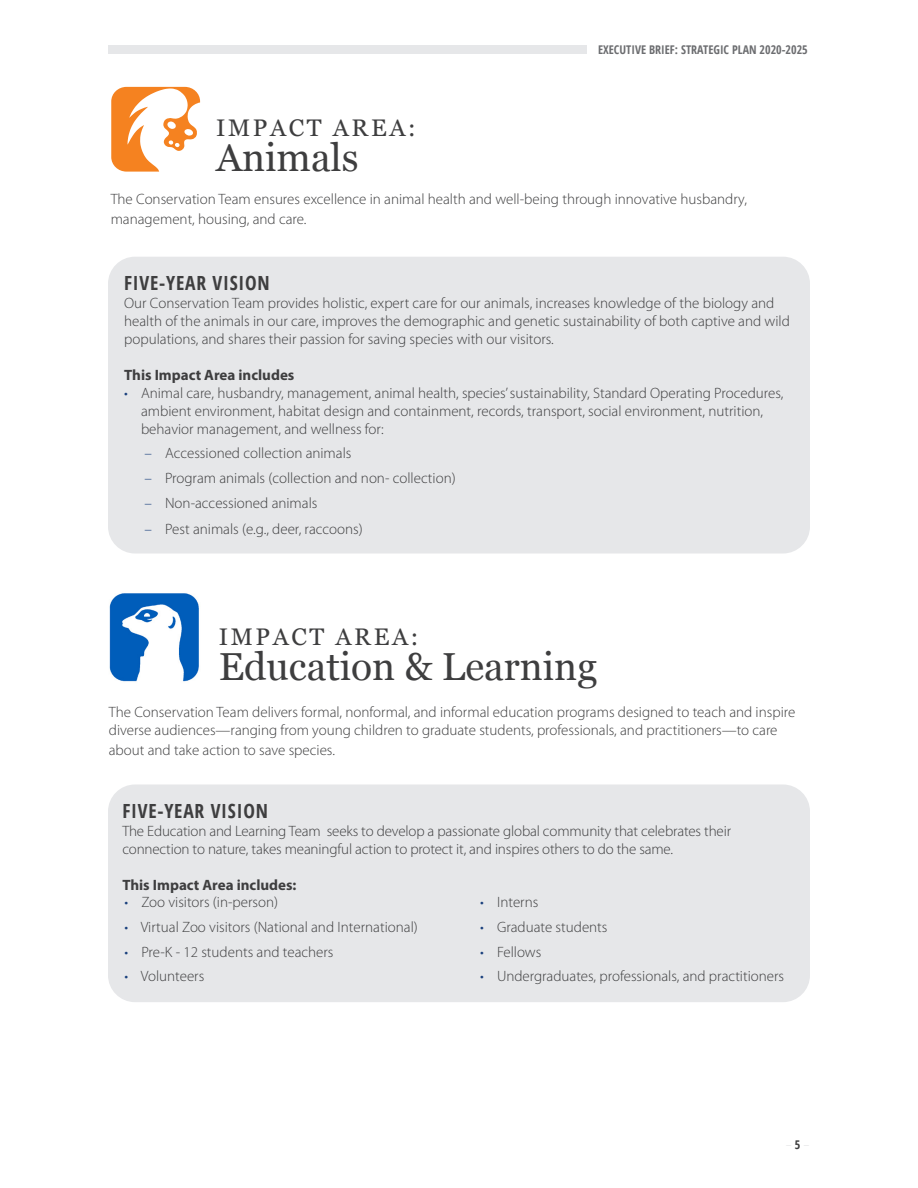
<style>
.page{position:relative;width:918px;height:1188px;background:#fff}
.page>*{position:absolute;margin:0;border:0;box-sizing:border-box;transform-origin:0 0}
.t1{font:39px "Georgia";color:#3e3e3f}
.t2{font:24px "Georgia";letter-spacing:.11em;color:#3e3e3f}
.t3{font:700 condensed 19.5px "Open Sans";letter-spacing:.04em;color:#3e3e3f}
.t4{font:300 15px/18px "Myriad Pro";color:#3e3e3f}
.t5{font:700 15px "Myriad Pro";color:#3e3e3f}
.t6{font:700 condensed 12px "Open Sans";color:#6c6d70}
.s1{color:#19407d}
</style>
<div class="page">
<div style="left:108px;top:45px;width:478px;height:9px;background:#e6e7e9"></div>
<img style="left:109px;top:593px;width:90px;height:89px">
<div style="left:108px;top:257px;width:702px;height:297px;background:#e6e7e9;border-radius:27px"></div>
<div style="left:108px;top:785px;width:702px;height:217px;background:#e6e7e9;border-radius:27px"></div>
<svg style="left:111px;top:87px;width:89px;height:84px"></svg>
<h2 class="t2" style="left:216px;top:110px;width:201px">IMPACT AREA:</h2>
<h1 class="t1" style="left:216px;top:129px;width:144px">Animals</h1>
<p class="t6" style="left:598px;top:41px;width:211px">EXECUTIVE BRIEF: STRATEGIC PLAN 2020-2025</p>
<p class="t4" style="left:111px;top:190px;width:638px;line-height:19.8px">The Conservation Team ensures excellence in animal health and well-being through innovative husbandry, management, housing, and care.</p>
<h3 class="t3" style="left:124px;top:269px;width:147px">FIVE-YEAR VISION</h3>
<p class="t4" style="left:124px;top:294px;width:667px">Our Conservation Team provides holistic, expert care for our animals, increases knowledge of the biology and health of the animals in our care, improves the demographic and genetic sustainability of both captive and wild populations, and shares their passion for saving species with our visitors.</p>
<p class="t5" style="left:124px;top:365px;width:172px">This Impact Area includes</p>
<p class="t4" style="left:141px;top:384px;width:644px;text-indent:-17px"><span class="s1">•</span> Animal care, husbandry, management, animal health, species’ sustainability, Standard Operating Procedures, ambient environment, habitat design and containment, records, transport, social environment, nutrition, behavior management, and wellness for:</p>
<p class="t4" style="left:144px;top:445px;width:209px"><span class="s1">–</span> Accessioned collection animals</p>
<p class="t4" style="left:144px;top:469px;width:313px"><span class="s1">–</span> Program animals (collection and non- collection)</p>
<p class="t4" style="left:144px;top:494px;width:175px"><span class="s1">–</span> Non-accessioned animals</p>
<p class="t4" style="left:144px;top:521px;width:220px"><span class="s1">–</span> Pest animals (e.g., deer, raccoons)</p>
<h2 class="t2" style="left:219px;top:619px;width:201px">IMPACT AREA:</h2>
<h1 class="t1" style="left:219px;top:638px;width:380px">Education &amp; Learning</h1>
<p class="t4" style="left:109px;top:703px;width:688px">The Conservation Team delivers formal, nonformal, and informal education programs designed to teach and inspire diverse audiences—ranging from young children to graduate students, professionals, and practitioners—to care</p>
<p class="t4" style="left:109px;top:741px;width:228px">about and take action to save species.</p>
<h3 class="t3" style="left:122px;top:797px;width:147px">FIVE-YEAR VISION</h3>
<p class="t4" style="left:122px;top:822px;width:610px">The Education and Learning Team seeks to develop a passionate global community that celebrates their connection to nature, takes meaningful action to protect it, and inspires others to do the same.</p>
<p class="t5" style="left:122px;top:875px;width:176px">This Impact Area includes:</p>
<p class="t4" style="left:124px;top:893px;width:155px"><span class="s1">•</span> Zoo visitors (in-person)</p>
<p class="t4" style="left:480px;top:893px;width:60px"><span class="s1">•</span> Interns</p>
<p class="t4" style="left:125px;top:918px;width:295px"><span class="s1">•</span> Virtual Zoo visitors (National and International)</p>
<p class="t4" style="left:480px;top:918px;width:129px"><span class="s1">•</span> Graduate students</p>
<p class="t4" style="left:125px;top:943px;width:211px"><span class="s1">•</span> Pre-K - 12 students and teachers</p>
<p class="t4" style="left:480px;top:943px;width:63px"><span class="s1">•</span> Fellows</p>
<p class="t4" style="left:125px;top:968px;width:81px"><span class="s1">•</span> Volunteers</p>
<p class="t4" style="left:480px;top:968px;width:306px"><span class="s1">•</span> Undergraduates, professionals, and practitioners</p>
</div>
